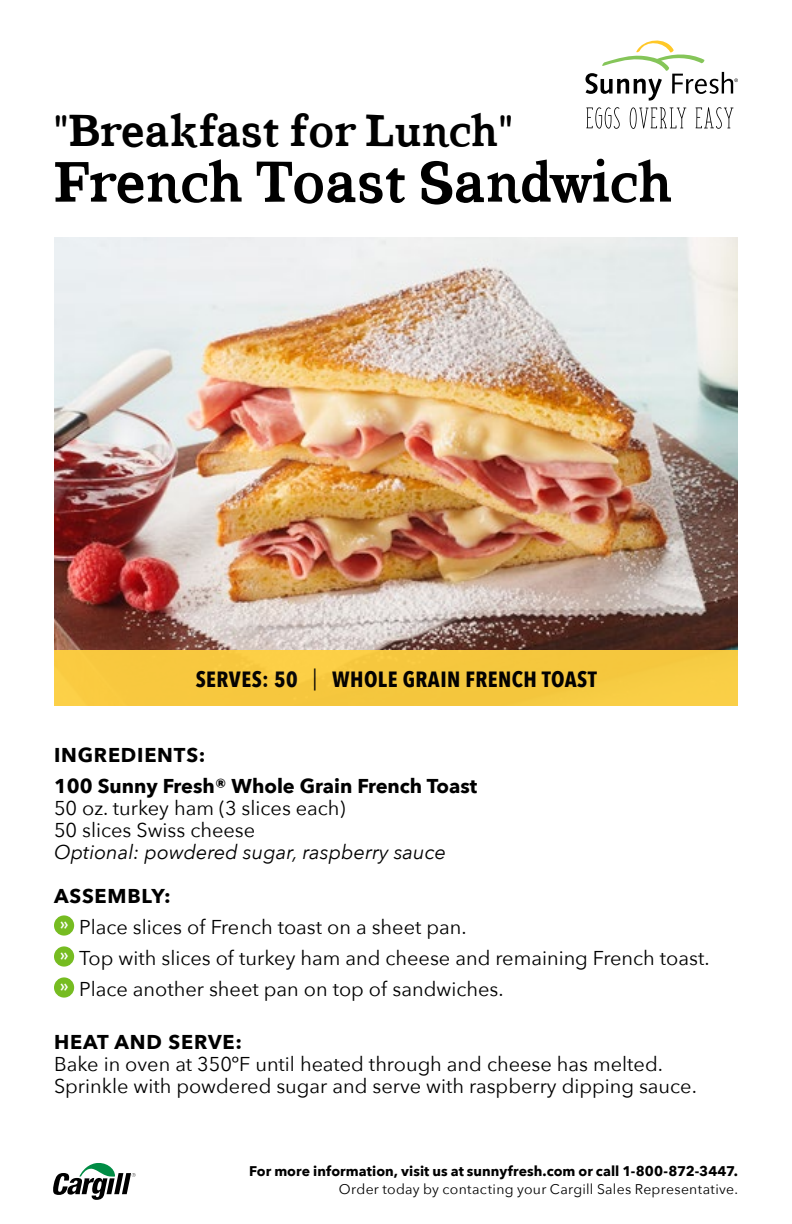
<style>
.page{position:relative;width:792px;height:1224px;background:#fff}
.page>*{position:absolute;margin:0;border:0;box-sizing:border-box;transform-origin:0 0}
.t1{font:700 56px "Coats";letter-spacing:.02em;color:#000}
.t2{font:700 44px "Coats";letter-spacing:.02em;color:#000}
.t3{font:700 22px "Avenir Next Condensed";letter-spacing:.02em;color:#000}
.t4{font:20px/31px "Avenir Next";color:#000}
.t5{font:700 20px/31px "Avenir Next";color:#000}
.t6{font:italic 20px "Avenir Next";color:#000}
.t7{font:700 20px "Avenir Next";letter-spacing:.04em;color:#000}
.t8{font:700 14px "Avenir Next";letter-spacing:.005em;color:#000}
.t9{font:14px "Avenir Next";letter-spacing:.02em;color:#000}
.s1{font-weight:400}
.s2{font-weight:700}
</style>
<div class="page">
<svg style="left:53px;top:1163px;width:83px;height:37px"></svg>
<img style="left:54px;top:238px;width:684px;height:412px">
<svg style="left:586px;top:40px;width:152px;height:61px"></svg>
<svg style="left:586px;top:107px;width:34px;height:22px"></svg>
<svg style="left:630px;top:107px;width:56px;height:22px"></svg>
<svg style="left:696px;top:107px;width:37px;height:22px"></svg>
<div style="left:54px;top:650px;width:684px;height:56px;background:#f6c83e"></div>
<div style="left:54px;top:915px;width:20px;height:21px;background:#76bc21;border-radius:50%"></div>
<div style="left:54px;top:946px;width:20px;height:21px;background:#76bc21;border-radius:50%"></div>
<div style="left:54px;top:977px;width:20px;height:21px;background:#76bc21;border-radius:50%"></div>
<h2 class="t2" style="left:54px;top:99px;width:460px">"Breakfast for Lunch"</h2>
<h1 class="t1" style="left:54px;top:143px;width:620px">French Toast Sandwich</h1>
<p class="t3" style="left:196px;top:666px;width:403px">SERVES: 50 <span class="s1">|</span> WHOLE GRAIN FRENCH TOAST</p>
<p class="t5" style="left:54px;top:739px;width:425px">INGREDIENTS:<br>100 Sunny Fresh® Whole Grain French Toast</p>
<p class="t4" style="left:54px;top:796px;width:293px;line-height:22px">50 oz. turkey ham (3 slices each)<br>50 slices Swiss cheese</p>
<p class="t6" style="left:54px;top:835px;width:394px">Optional: powdered sugar, raspberry sauce</p>
<p class="t4" style="left:60px;top:879px;width:651px;text-indent:-6px"><span class="s2">ASSEMBLY:<br></span><sup>»</sup> Place slices of French toast on a sheet pan.<br><sup>»</sup> Top with slices of turkey ham and cheese and remaining French toast. <sup>»</sup> Place another sheet pan on top of sandwiches.</p>
<p class="t7" style="left:54px;top:1024px;width:190px">HEAT AND SERVE:</p>
<p class="t4" style="left:54px;top:1052px;width:644px;line-height:22px">Bake in oven at 350ºF until heated through and cheese has melted.<br>Sprinkle with powdered sugar and serve with raspberry dipping sauce.</p>
<p class="t8" style="left:249px;top:1159px;width:490px">For more information, visit us at sunnyfresh.com or call 1-800-872-3447.</p>
<p class="t9" style="left:339px;top:1177px;width:401px">Order today by contacting your Cargill Sales Representative.</p>
</div>
